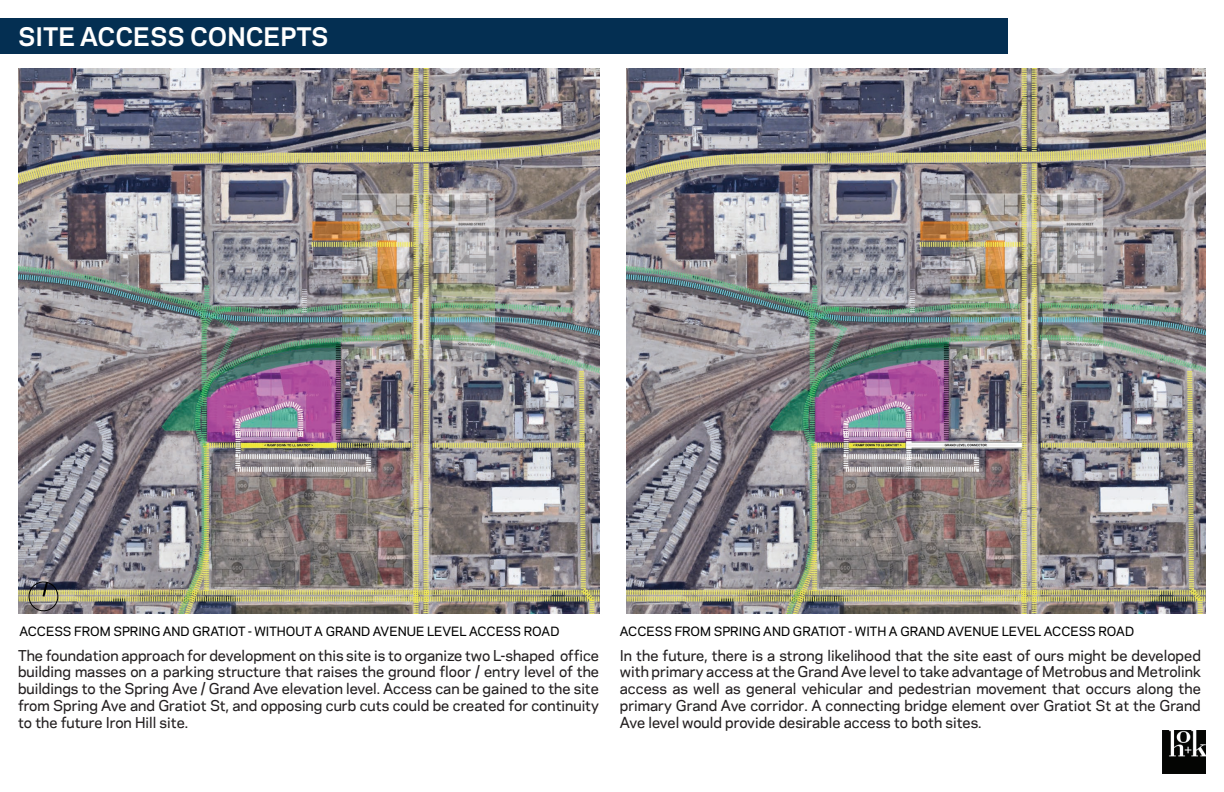
<style>
.page{position:relative;width:1224px;height:792px;background:#fff}
.page>*{position:absolute;margin:0;border:0;box-sizing:border-box;transform-origin:0 0}
.t1{font:700 24px "HOK Sans Pro";color:#fff}
.t2{font:14px/16.8px "HOK Sans";color:#231f20;text-align:justify}
.t3{font:500 12px "HOK Sans Pro";color:#000}
</style>
<div class="page">
<div style="left:0;top:18px;width:1008px;height:36px;background:#042f52"></div>
<img style="left:626px;top:69px;width:580px;height:545px">
<img style="left:18px;top:69px;width:581px;height:545px">
<img style="left:1163px;top:731px;width:43px;height:43px">
<svg style="left:27px;top:580px;width:33px;height:32px"></svg>
<h1 class="t1" style="left:18px;top:18px;width:312px">SITE ACCESS CONCEPTS</h1>
<p class="t3" style="left:19px;top:622px;width:542px">ACCESS FROM SPRING AND GRATIOT - WITHOUT A GRAND AVENUE LEVEL ACCESS ROAD</p>
<p class="t3" style="left:620px;top:622px;width:516px">ACCESS FROM SPRING AND GRATIOT - WITH A GRAND AVENUE LEVEL ACCESS ROAD</p>
<p class="t2" style="left:18px;top:646px;width:583px">The foundation approach for development on this site is to organize two L-shaped office building masses on a parking structure that raises the ground floor / entry level of the buildings to the Spring Ave / Grand Ave elevation level. Access can be gained to the site from Spring Ave and Gratiot St, and opposing curb cuts could be created for continuity to the future Iron Hill site.</p>
<p class="t2" style="left:620px;top:646px;width:583px">In the future, there is a strong likelihood that the site east of ours might be developed with primary access at the Grand Ave level to take advantage of Metrobus and Metrolink access as well as general vehicular and pedestrian movement that occurs along the primary Grand Ave corridor. A connecting bridge element over Gratiot St at the Grand Ave level would provide desirable access to both sites.</p>
</div>
